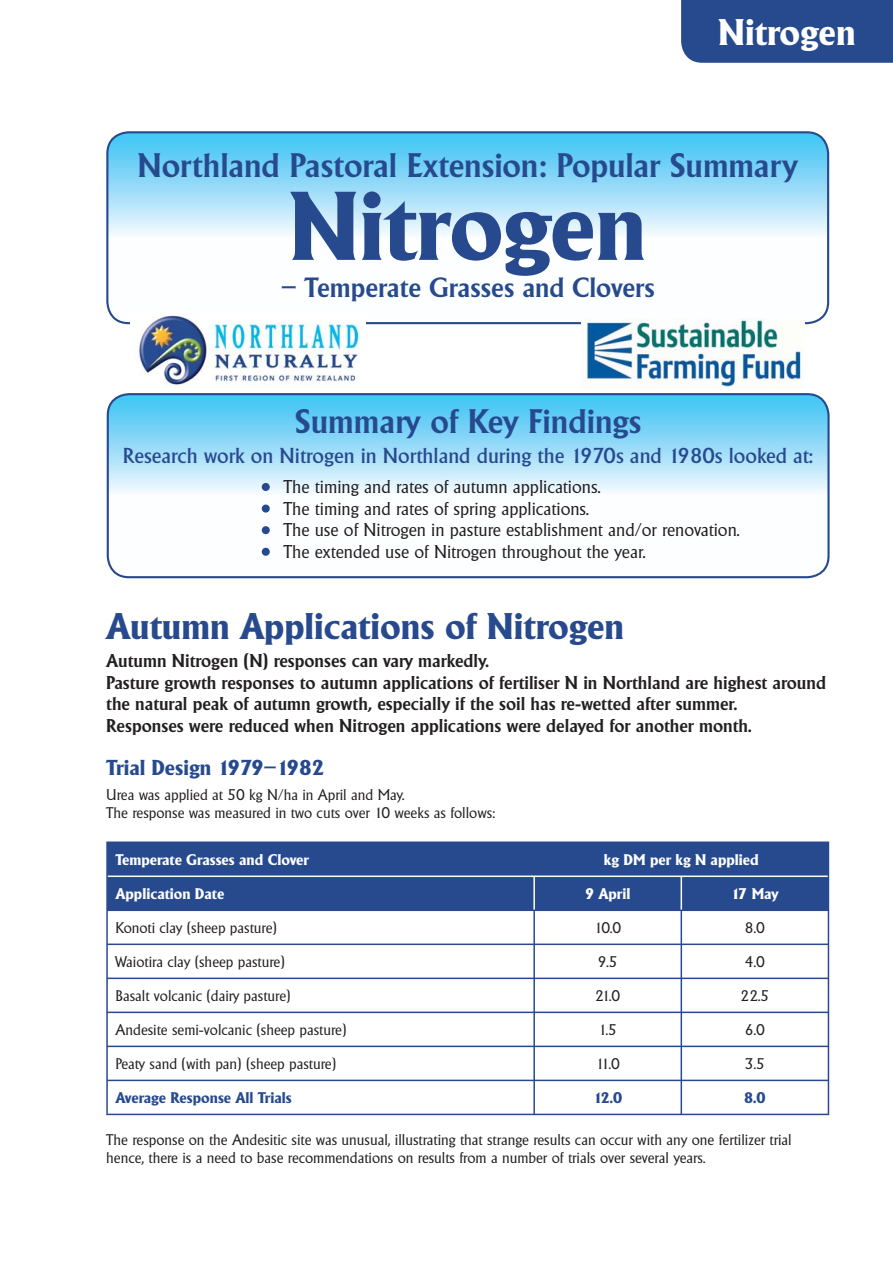
<style>
.page{position:relative;width:893px;height:1263px;background:#fff}
.page>*{position:absolute;margin:0;border:0;box-sizing:border-box;transform-origin:0 0}
.t1{font:700 94.5px "Adelon";letter-spacing:-.005em;color:#274a8e}
.t2{font:700 36px "Adelon";color:#274a8e}
.t3{font:700 36px "Adelon";color:#fff}
.t4{font:600 33px "Adelon";color:#274a8e}
.t5{font:600 27px "Adelon";color:#274a8e}
.t6{font:500 21px "Adelon";color:#274a8e}
.t7{font:700 21px "Adelon";color:#274a8e}
.t8{font:600 18px/21.6px "Adelon";color:#231f20}
.t9{font:18px/21.6px "Adelon";color:#231f20}
.t10{font:15px/18px "Adelon";color:#231f20}
.t11{font:700 15px "Adelon";color:#fff}
.t12{font:700 15px "Adelon";color:#274a8e}
</style>
<div class="page">
<div style="left:681px;top:0;width:212px;height:63px;background:#274a8e"></div>
<div style="left:108px;top:843px;width:720px;height:66px;background:#274a8e"></div>
<hr style="left:106px;top:841px;width:428px;height:2px;background:#274a8e">
<hr style="left:106px;top:843px;width:2px;height:33px;background:#274a8e">
<hr style="left:534px;top:841px;width:147px;height:2px;background:#274a8e">
<hr style="left:533px;top:843px;width:2px;height:32px;background:#274a8e">
<hr style="left:681px;top:841px;width:148px;height:2px;background:#274a8e">
<hr style="left:828px;top:843px;width:1px;height:33px;background:#274a8e">
<hr style="left:106px;top:876px;width:2px;height:33px;background:#274a8e">
<hr style="left:828px;top:876px;width:1px;height:33px;background:#274a8e">
<hr style="left:106px;top:909px;width:428px;height:2px;background:#274a8e">
<hr style="left:106px;top:911px;width:2px;height:32px;background:#274a8e">
<hr style="left:534px;top:909px;width:147px;height:2px;background:#274a8e">
<hr style="left:533px;top:911px;width:2px;height:32px;background:#274a8e">
<hr style="left:681px;top:909px;width:148px;height:2px;background:#274a8e">
<hr style="left:681px;top:911px;width:1px;height:32px;background:#274a8e">
<hr style="left:828px;top:911px;width:1px;height:32px;background:#274a8e">
<hr style="left:106px;top:943px;width:428px;height:2px;background:#274a8e">
<hr style="left:106px;top:945px;width:2px;height:32px;background:#274a8e">
<hr style="left:534px;top:943px;width:147px;height:2px;background:#274a8e">
<hr style="left:533px;top:945px;width:2px;height:32px;background:#274a8e">
<hr style="left:681px;top:943px;width:148px;height:2px;background:#274a8e">
<hr style="left:681px;top:945px;width:1px;height:32px;background:#274a8e">
<hr style="left:828px;top:945px;width:1px;height:32px;background:#274a8e">
<hr style="left:106px;top:977px;width:428px;height:2px;background:#274a8e">
<hr style="left:106px;top:979px;width:2px;height:32px;background:#274a8e">
<hr style="left:534px;top:977px;width:147px;height:2px;background:#274a8e">
<hr style="left:533px;top:979px;width:2px;height:32px;background:#274a8e">
<hr style="left:681px;top:977px;width:148px;height:2px;background:#274a8e">
<hr style="left:681px;top:979px;width:1px;height:32px;background:#274a8e">
<hr style="left:828px;top:979px;width:1px;height:32px;background:#274a8e">
<hr style="left:106px;top:1011px;width:428px;height:2px;background:#274a8e">
<hr style="left:106px;top:1013px;width:2px;height:32px;background:#274a8e">
<hr style="left:534px;top:1011px;width:147px;height:2px;background:#274a8e">
<hr style="left:533px;top:1013px;width:2px;height:32px;background:#274a8e">
<hr style="left:681px;top:1011px;width:148px;height:2px;background:#274a8e">
<hr style="left:681px;top:1013px;width:1px;height:32px;background:#274a8e">
<hr style="left:828px;top:1013px;width:1px;height:32px;background:#274a8e">
<hr style="left:106px;top:1045px;width:428px;height:2px;background:#274a8e">
<hr style="left:106px;top:1047px;width:2px;height:33px;background:#274a8e">
<hr style="left:534px;top:1045px;width:147px;height:2px;background:#274a8e">
<hr style="left:533px;top:1047px;width:2px;height:33px;background:#274a8e">
<hr style="left:681px;top:1045px;width:148px;height:2px;background:#274a8e">
<hr style="left:681px;top:1047px;width:1px;height:33px;background:#274a8e">
<hr style="left:828px;top:1047px;width:1px;height:33px;background:#274a8e">
<hr style="left:106px;top:1080px;width:428px;height:1px;background:#274a8e">
<hr style="left:106px;top:1081px;width:2px;height:33px;background:#274a8e">
<hr style="left:534px;top:1080px;width:147px;height:1px;background:#274a8e">
<hr style="left:533px;top:1081px;width:2px;height:33px;background:#274a8e">
<hr style="left:681px;top:1080px;width:148px;height:1px;background:#274a8e">
<hr style="left:681px;top:1081px;width:1px;height:33px;background:#274a8e">
<hr style="left:828px;top:1081px;width:1px;height:33px;background:#274a8e">
<hr style="left:106px;top:1114px;width:723px;height:1px;background:#274a8e">
<hr style="left:108px;top:875px;width:720px;height:2px;background:#fff">
<hr style="left:681px;top:877px;width:1px;height:32px;background:#fff">
<hr style="left:533px;top:877px;width:2px;height:32px;background:#fff">
<svg style="left:107px;top:132px;width:721px;height:191px"></svg>
<div style="left:106px;top:131px;width:723px;height:193px;border:2px solid #274a8e;border-radius:21px"></div>
<img style="left:131px;top:313px;width:235px;height:72px">
<img style="left:582px;top:319px;width:222px;height:68px">
<svg style="left:108px;top:394px;width:720px;height:183px"></svg>
<div style="left:107px;top:393px;width:723px;height:185px;border:2px solid #274a8e;border-radius:21px"></div>
<div style="left:262px;top:483px;width:8px;height:8px;background:#274a8e;border-radius:50%"></div>
<div style="left:262px;top:504px;width:8px;height:9px;background:#274a8e;border-radius:50%"></div>
<div style="left:262px;top:526px;width:8px;height:8px;background:#274a8e;border-radius:50%"></div>
<div style="left:262px;top:548px;width:8px;height:8px;background:#274a8e;border-radius:50%"></div>
<h2 class="t3" style="left:718px;top:19px;width:139px">Nitrogen</h2>
<h3 class="t4" style="left:137px;top:154px;width:662px">Northland Pastoral Extension: Popular Summary</h3>
<h1 class="t1" style="left:289px;top:193px;width:359px">Nitrogen</h1>
<h3 class="t5" style="left:281px;top:278px;width:376px">– Temperate Grasses and Clovers</h3>
<h3 class="t4" style="left:295px;top:410px;width:348px">Summary of Key Findings</h3>
<h3 class="t6" style="left:123px;top:448px;width:692px">Research work on Nitrogen in Northland during the 1970s and 1980s looked at:</h3>
<p class="t9" style="left:283px;top:478px;width:458px">The timing and rates of autumn applications.<br>The timing and rates of spring applications.<br>The use of Nitrogen in pasture establishment and/or renovation.<br>The extended use of Nitrogen throughout the year.</p>
<h2 class="t2" style="left:106px;top:613px;width:519px">Autumn Applications of Nitrogen</h2>
<p class="t8" style="left:106px;top:652px;width:721px">Autumn Nitrogen (N) responses can vary markedly.<br>Pasture growth responses to autumn applications of fertiliser N in Northland are highest around the natural peak of autumn growth, especially if the soil has re-wetted after summer.<br>Responses were reduced when Nitrogen applications were delayed for another month.</p>
<h3 class="t7" style="left:106px;top:760px;width:220px">Trial Design 1979–1982</h3>
<p class="t10" style="left:106px;top:787px;width:390px">Urea was applied at 50 kg N/ha in April and May.<br>The response was measured in two cuts over 10 weeks as follows:</p>
<p class="t11" style="left:116px;top:854px;width:195px">Temperate Grasses and Clover</p>
<p class="t11" style="left:604px;top:854px;width:156px">kg DM per kg N applied</p>
<p class="t11" style="left:116px;top:888px;width:110px">Application Date</p>
<p class="t11" style="left:585px;top:888px;width:47px">9 April</p>
<p class="t11" style="left:731px;top:888px;width:49px">17 May</p>
<p class="t10" style="left:116px;top:920px;width:163px">Konoti clay (sheep pasture)</p>
<p class="t10" style="left:594px;top:920px;width:28px">10.0</p>
<p class="t10" style="left:745px;top:920px;width:21px">8.0</p>
<p class="t10" style="left:116px;top:954px;width:171px">Waiotira clay (sheep pasture)</p>
<p class="t10" style="left:598px;top:954px;width:21px">9.5</p>
<p class="t10" style="left:745px;top:954px;width:21px">4.0</p>
<p class="t10" style="left:116px;top:988px;width:177px">Basalt volcanic (dairy pasture)</p>
<p class="t10" style="left:595px;top:988px;width:27px">21.0</p>
<p class="t10" style="left:741px;top:988px;width:30px">22.5</p>
<p class="t10" style="left:116px;top:1022px;width:232px">Andesite semi-volcanic (sheep pasture)</p>
<p class="t10" style="left:598px;top:1022px;width:20px">1.5</p>
<p class="t10" style="left:745px;top:1022px;width:21px">6.0</p>
<p class="t10" style="left:116px;top:1056px;width:222px">Peaty sand (with pan) (sheep pasture)</p>
<p class="t10" style="left:596px;top:1056px;width:26px">11.0</p>
<p class="t10" style="left:745px;top:1056px;width:21px">3.5</p>
<p class="t12" style="left:116px;top:1092px;width:178px">Average Response All Trials</p>
<p class="t12" style="left:593px;top:1092px;width:30px">12.0</p>
<p class="t12" style="left:744px;top:1092px;width:23px">8.0</p>
<p class="t10" style="left:106px;top:1132px;width:687px">The response on the Andesitic site was unusual, illustrating that strange results can occur with any one fertilizer trial hence, there is a need to base recommendations on results from a number of trials over several years.</p>
</div>
